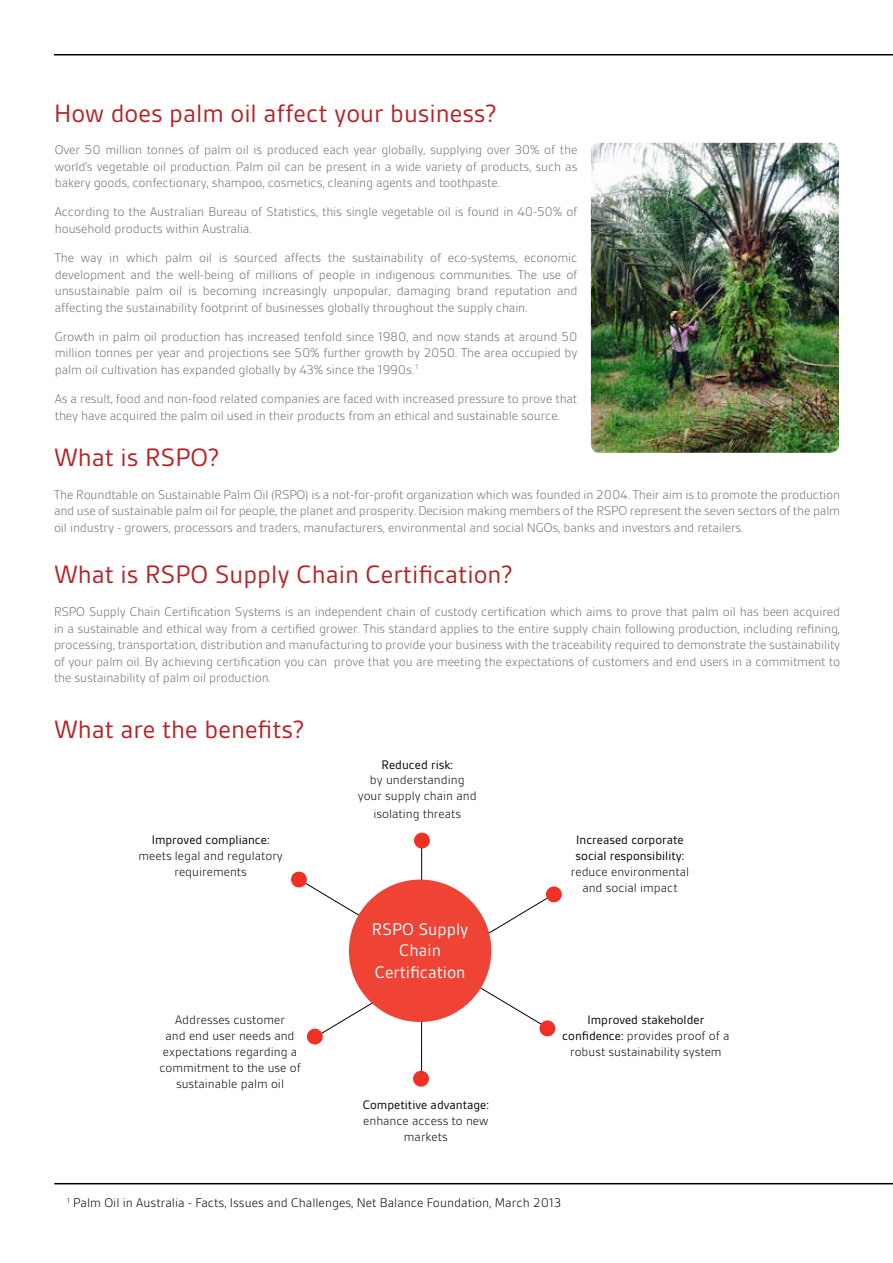
<style>
.page{position:relative;width:893px;height:1263px;background:#fff}
.page>*{position:absolute;margin:0;border:0;box-sizing:border-box;transform-origin:0 0}
.t1{font:27px "BSI Gesta";color:#b72126}
.t2{font:18px/21.6px "BSI Gesta";color:#fff;text-align:center}
.t3{font:300 13.5px/16.5px "BSI Gesta";letter-spacing:-.01em;color:#6d6e71;text-align:justify}
.t4{font:300 13.5px "BSI Gesta";color:#000}
.t5{font:300 13.2px/15.9px "BSI Gesta";color:#000;text-align:center}
.t6{font:13.2px/15.9px "BSI Gesta";color:#000}
.s1{font-weight:400}
</style>
<div class="page">
<hr style="left:54px;top:1183px;width:839px;height:1px;background:#000">
<hr style="left:54px;top:54px;width:839px;height:2px;background:#000">
<hr style="left:421px;top:842px;width:1px;height:230px;background:#000">
<div style="left:414px;top:833px;width:16px;height:15px;background:#ee3124;border-radius:50%"></div>
<div style="left:413px;top:1071px;width:16px;height:16px;background:#ee3124;border-radius:50%"></div>
<svg style="left:291px;top:870px;width:262px;height:175px"></svg>
<div style="left:349px;top:879px;width:142px;height:143px;background:#ef4335;border-radius:50%"></div>
<div style="left:546px;top:886px;width:16px;height:17px;background:#ee3124;border-radius:50%"></div>
<div style="left:539px;top:1020px;width:17px;height:16px;background:#ee3124;border-radius:50%"></div>
<img style="left:591px;top:143px;width:248px;height:310px">
<h1 class="t1" style="left:54px;top:99px;width:444px">How does palm oil affect your business?</h1>
<p class="t3" style="left:55px;top:142px;width:524px">Over 50 million tonnes of palm oil is produced each year globally, supplying over 30% of the world’s vegetable oil production. Palm oil can be present in a wide variety of products, such as bakery goods, confectionary, shampoo, cosmetics, cleaning agents and toothpaste.</p>
<p class="t3" style="left:55px;top:204px;width:524px">According to the Australian Bureau of Statistics, this single vegetable oil is found in 40-50% of household products within Australia.</p>
<p class="t3" style="left:55px;top:250px;width:524px">The way in which palm oil is sourced affects the sustainability of eco-systems, economic development and the well-being of millions of people in indigenous communities. The use of unsustainable palm oil is becoming increasingly unpopular, damaging brand reputation and affecting the sustainability footprint of businesses globally throughout the supply chain.</p>
<p class="t3" style="left:55px;top:328px;width:524px">Growth in palm oil production has increased tenfold since 1980, and now stands at around 50 million tonnes per year and projections see 50% further growth by 2050. The area occupied by palm oil cultivation has expanded globally by 43% since the 1990s. <sup>1</sup></p>
<p class="t3" style="left:55px;top:391px;width:524px">As a result, food and non-food related companies are faced with increased pressure to prove that they have acquired the palm oil used in their products from an ethical and sustainable source.</p>
<h1 class="t1" style="left:54px;top:443px;width:167px">What is RSPO?</h1>
<p class="t3" style="left:54px;top:486px;width:788px">The Roundtable on Sustainable Palm Oil (RSPO) is a not-for-profit organization which was founded in 2004. Their aim is to promote the production and use of sustainable palm oil for people, the planet and prosperity. Decision making members of the RSPO represent the seven sectors of the palm oil industry - growers, processors and traders, manufacturers, environmental and social NGOs, banks and investors and retailers.</p>
<h1 class="t1" style="left:54px;top:561px;width:460px">What is RSPO Supply Chain Certification?</h1>
<p class="t3" style="left:54px;top:604px;width:788px">RSPO Supply Chain Certification Systems is an independent chain of custody certification which aims to prove that palm oil has been acquired in a sustainable and ethical way from a certified grower. This standard applies to the entire supply chain following production, including refining, processing, transportation, distribution and manufacturing to provide your business with the traceability required to demonstrate the sustainability of your palm oil. By achieving certification you can prove that you are meeting the expectations of customers and end users in a commitment to the sustainability of palm oil production.</p>
<h1 class="t1" style="left:54px;top:716px;width:252px">What are the benefits?</h1>
<p class="t6" style="left:152px;top:832px;width:119px">Improved compliance:</p>
<p class="t5" style="left:138px;top:848px;width:146px">meets legal and regulatory requirements</p>
<p class="t5" style="left:159px;top:1012px;width:143px">Addresses customer<br>and end user needs and expectations regarding a commitment to the use of sustainable palm oil</p>
<p class="t6" style="left:382px;top:756px;width:73px">Reduced risk:</p>
<p class="t5" style="left:358px;top:772px;width:120px">by understanding your supply chain and</p>
<p class="t5" style="left:373px;top:805px;width:89px">isolating threats</p>
<h2 class="t2" style="left:372px;top:918px;width:98px">RSPO Supply<br>Chain<br>Certification</h2>
<p class="t6" style="left:363px;top:1097px;width:128px">Competitive advantage:</p>
<p class="t5" style="left:363px;top:1113px;width:127px">enhance access to new markets</p>
<p class="t6" style="left:576px;top:832px;width:110px">Increased corporate social responsibility:</p>
<p class="t5" style="left:571px;top:864px;width:120px">reduce environmental and social impact</p>
<p class="t5" style="left:562px;top:1012px;width:169px"><span class="s1">Improved stakeholder confidence:</span> provides proof of a robust sustainability system</p>
<p class="t4" style="left:67px;top:1196px;width:495px"><sup>1</sup> Palm Oil in Australia - Facts, Issues and Challenges, Net Balance Foundation, March 2013</p>
</div>
